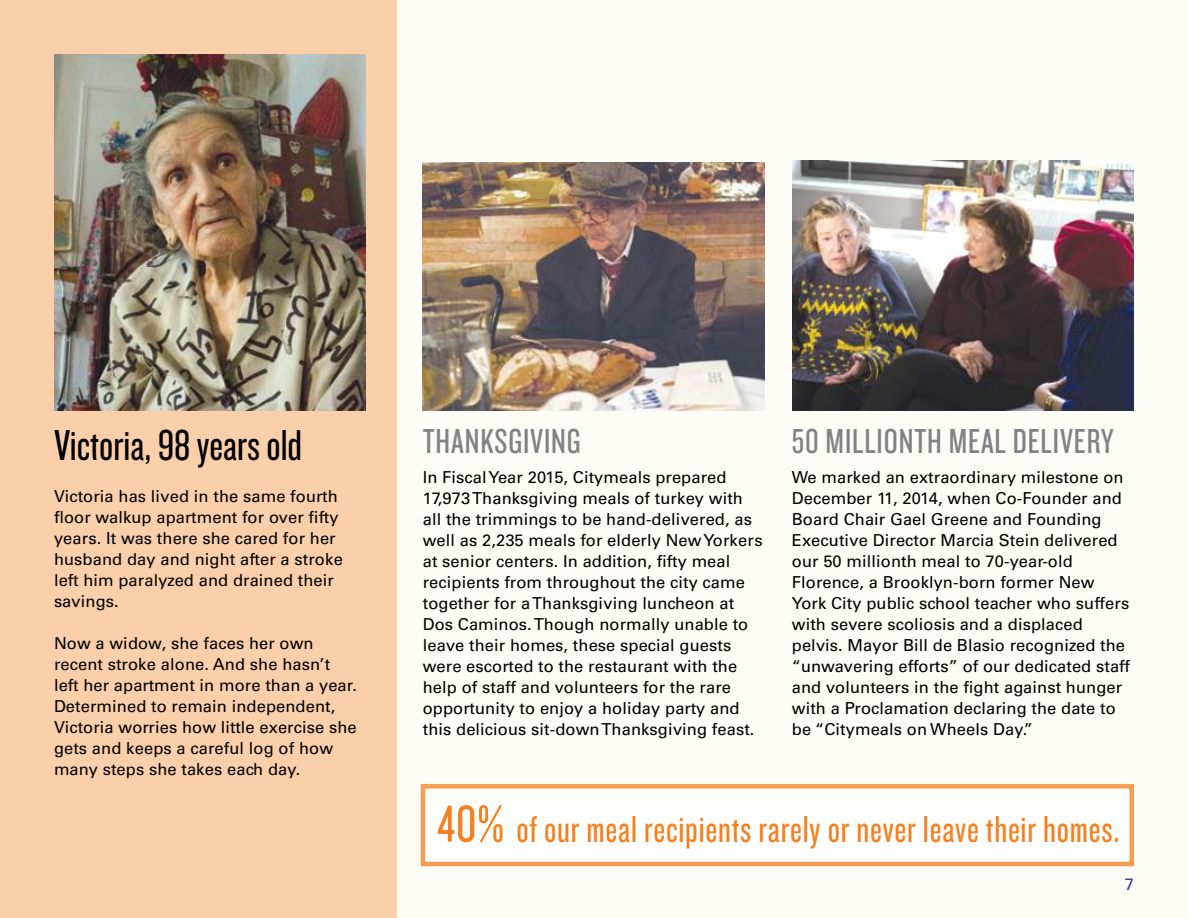
<style>
.page{position:relative;width:1188px;height:918px;background:#fefcf6}
.page>*{position:absolute;margin:0;border:0;box-sizing:border-box;transform-origin:0 0}
.t1{font:45px "Knockout 28 Junior Feathrwt";color:#000}
.t2{font:39px "Knockout 28 Junior Feathrwt";letter-spacing:.02em;color:#f58020}
.t3{font:36px "Knockout 28 Junior Feathrwt";letter-spacing:.025em;color:#808285}
.t4{font:16.5px/21px "Univers";letter-spacing:.005em;color:#000}
.t5{font:16.5px "Univers";color:#2c3384}
.s1{font-size:54px}
</style>
<div class="page">
<div style="left:0;top:0;width:396px;height:918px;background:#facfa9"></div>
<div style="left:421px;top:784px;width:713px;height:82px;background:#fff;border:4px solid #f58020"></div>
<img style="left:423px;top:162px;width:342px;height:248px">
<img style="left:792px;top:160px;width:342px;height:250px">
<img style="left:54px;top:54px;width:311px;height:356px">
<h1 class="t1" style="left:54px;top:417px;width:250px">Victoria, 98 years old</h1>
<p class="t4" style="left:54px;top:486px;width:290px">Victoria has lived in the same fourth floor walkup apartment for over fifty years. It was there she cared for her husband day and night after a stroke left him paralyzed and drained their savings.</p>
<p class="t4" style="left:54px;top:633px;width:305px">Now a widow, she faces her own recent stroke alone. And she hasn’t left her apartment in more than a year.<br>Determined to remain independent, Victoria worries how little exercise she gets and keeps a careful log of how many steps she takes each day.</p>
<h3 class="t3" style="left:423px;top:418px;width:159px">THANKSGIVING</h3>
<p class="t4" style="left:423px;top:466px;width:341px">In Fiscal Year 2015, Citymeals prepared 17,973 Thanksgiving meals of turkey with all the trimmings to be hand-delivered, as well as 2,235 meals for elderly New Yorkers at senior centers. In addition, fifty meal recipients from throughout the city came together for a Thanksgiving luncheon at Dos Caminos. Though normally unable to leave their homes, these special guests were escorted to the restaurant with the help of staff and volunteers for the rare opportunity to enjoy a holiday party and this delicious sit-down Thanksgiving feast.</p>
<h3 class="t3" style="left:792px;top:418px;width:323px">50 MILLIONTH MEAL DELIVERY</h3>
<p class="t4" style="left:792px;top:466px;width:340px">We marked an extraordinary milestone on December 11, 2014, when Co-Founder and Board Chair Gael Greene and Founding Executive Director Marcia Stein delivered our 50 millionth meal to 70-year-old Florence, a Brooklyn-born former New York City public school teacher who suffers with severe scoliosis and a displaced pelvis. Mayor Bill de Blasio recognized the “unwavering efforts” of our dedicated staff and volunteers in the fight against hunger with a Proclamation declaring the date to be “Citymeals on Wheels Day.”</p>
<h2 class="t2" style="left:437px;top:804px;width:684px"><span class="s1">40%</span> of our meal recipients rarely or never leave their homes.</h2>
<p class="t5" style="left:1125px;top:874px;width:11px">7</p>
</div>
